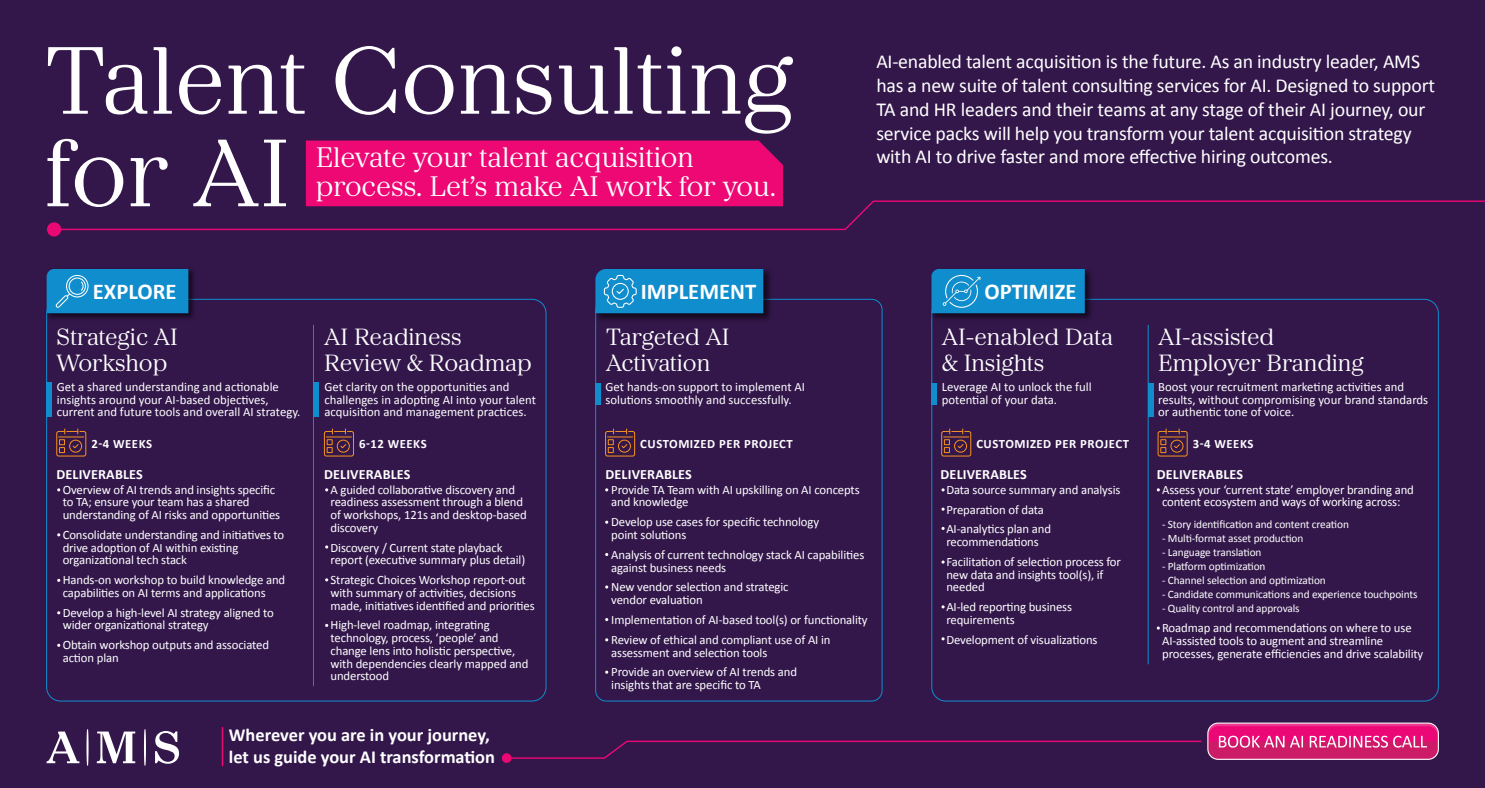
<style>
.page{position:relative;width:1485px;height:788px;background:#33174b}
.page>*{position:absolute;margin:0;border:0;box-sizing:border-box;transform-origin:0 0}
.t1{font:97.8px/92.5px "Italian Plate No 4 Expanded";color:#fff}
.t2{font:28.88px/29px "Italian Plate No 4 Expanded";color:#fff}
.t3{font:24.08px/26px "Italian Plate No 4 Expanded";color:#fff}
.t4{font:700 22.65px "Calibri";color:#fff}
.t5{font:19.8px/23.8px "Calibri";letter-spacing:-.01em;color:#fff}
.t6{font:700 18.38px/22px "Calibri";color:#fff}
.t7{font:700 14.17px "Calibri";letter-spacing:.01em;color:#fff}
.t8{font:12.75px/12.8px "Calibri";letter-spacing:-.01em;color:#fff}
.t9{font:700 12.75px "Calibri";letter-spacing:.04em;color:#fff}
.t10{font:11.32px "Calibri";letter-spacing:-.01em;color:#fff}
</style>
<div class="page">
<div style="left:47px;top:222px;width:14px;height:14px;background:#ec0874;border-radius:50%"></div>
<svg style="left:53px;top:140px;width:1432px;height:91px"></svg>
<div style="left:502px;top:753px;width:9px;height:9px;background:#ec0874;border-radius:50%"></div>
<hr style="left:222px;top:727px;width:1px;height:38px;background:#ec0874">
<svg style="left:87px;top:729px;width:2px;height:36px"></svg>
<svg style="left:144px;top:729px;width:2px;height:36px"></svg>
<svg style="left:47px;top:731px;width:32px;height:32px"></svg>
<svg style="left:97px;top:731px;width:38px;height:32px"></svg>
<svg style="left:155px;top:731px;width:24px;height:32px"></svg>
<svg style="left:505px;top:724px;width:933px;height:35px"></svg>
<div style="left:1207px;top:722px;width:232px;height:37px;border:1px solid #fff;border-radius:10px"></div>
<img style="left:46px;top:269px;width:153px;height:54px">
<hr style="left:313px;top:325px;width:1px;height:361px;background:#0f8dcd">
<div style="left:324px;top:431px;width:30px;height:25px;border:1px solid #f7921e;border-radius:2px"></div>
<svg style="left:326px;top:429px;width:25px;height:24px"></svg>
<div style="left:56px;top:431px;width:30px;height:25px;border:1px solid #f7921e;border-radius:2px"></div>
<svg style="left:59px;top:429px;width:25px;height:24px"></svg>
<div style="left:47px;top:269px;width:141px;height:44px;background:#0f8dcd"></div>
<div style="left:47px;top:383px;width:5px;height:34px;background:#0f8dcd"></div>
<div style="left:313px;top:383px;width:6px;height:34px;background:#0f8dcd"></div>
<img style="left:595px;top:269px;width:180px;height:56px">
<div style="left:605px;top:431px;width:30px;height:25px;border:1px solid #f7921e;border-radius:2px"></div>
<svg style="left:608px;top:429px;width:25px;height:24px"></svg>
<div style="left:595px;top:269px;width:168px;height:44px;background:#0f8dcd"></div>
<div style="left:596px;top:383px;width:5px;height:21px;background:#0f8dcd"></div>
<img style="left:931px;top:270px;width:165px;height:55px">
<hr style="left:1148px;top:325px;width:1px;height:339px;background:#0f8dcd">
<div style="left:1158px;top:431px;width:30px;height:25px;border:1px solid #f7921e;border-radius:2px"></div>
<svg style="left:1160px;top:429px;width:25px;height:24px"></svg>
<div style="left:941px;top:431px;width:30px;height:25px;border:1px solid #f7921e;border-radius:2px"></div>
<svg style="left:944px;top:429px;width:25px;height:24px"></svg>
<svg style="left:931px;top:269px;width:154px;height:44px;background:#168fcd"></svg>
<div style="left:1148px;top:383px;width:5px;height:33px;background:#0f8dcd"></div>
<div style="left:932px;top:383px;width:5px;height:21px;background:#0f8dcd"></div>
<h1 class="t1" style="left:44px;top:35px;width:751px">Talent Consulting for AI</h1>
<h2 class="t2" style="left:316px;top:143px;width:462px">Elevate your talent acquisition process. Let’s make AI work for you.</h2>
<p class="t5" style="left:876px;top:49px;width:560px">AI-enabled talent acquisition is the future. As an industry leader, AMS has a new suite of talent consulting services for AI. Designed to support TA and HR leaders and their teams at any stage of their AI journey, our service packs will help you transform your talent acquisition strategy with AI to drive faster and more effective hiring outcomes.</p>
<h3 class="t4" style="left:93px;top:275px;width:85px">EXPLORE</h3>
<h3 class="t3" style="left:57px;top:324px;width:123px">Strategic AI<br>Workshop</h3>
<h3 class="t3" style="left:324px;top:324px;width:209px">AI Readiness<br>Review &amp; Roadmap</h3>
<h3 class="t4" style="left:641px;top:275px;width:117px">IMPLEMENT</h3>
<h3 class="t3" style="left:606px;top:324px;width:125px">Targeted AI<br>Activation</h3>
<p class="t8" style="left:57px;top:380px;width:245px;line-height:12.5px">Get a shared understanding and actionable insights around your AI-based objectives, current and future tools and overall AI strategy.</p>
<p class="t8" style="left:324px;top:380px;width:213px;line-height:12.5px">Get clarity on the opportunities and challenges in adopting AI into your talent acquisition and management practices.</p>
<p class="t8" style="left:606px;top:380px;width:201px;line-height:12.5px">Get hands-on support to implement AI solutions smoothly and successfully.</p>
<p class="t9" style="left:91px;top:434px;width:62px">2-4 WEEKS</p>
<p class="t9" style="left:359px;top:434px;width:69px">6-12 WEEKS</p>
<p class="t7" style="left:57px;top:464px;width:88px">DELIVERABLES</p>
<p class="t7" style="left:324px;top:464px;width:88px">DELIVERABLES</p>
<p class="t8" style="left:63px;top:482px;width:219px">Overview of AI trends and insights specific to TA; ensure your team has a shared understanding of AI risks and opportunities</p>
<p class="t8" style="left:63px;top:527px;width:223px">Consolidate understanding and initiatives to drive adoption of AI within existing organizational tech stack</p>
<p class="t8" style="left:63px;top:573px;width:224px">Hands-on workshop to build knowledge and capabilities on AI terms and applications</p>
<p class="t8" style="left:63px;top:605px;width:213px">Develop a high-level AI strategy aligned to wider organizational strategy</p>
<p class="t8" style="left:63px;top:638px;width:208px">Obtain workshop outputs and associated action plan</p>
<p class="t8" style="left:331px;top:482px;width:198px">A guided collaborative discovery and readiness assessment through a blend of workshops, 121s and desktop-based discovery</p>
<p class="t8" style="left:331px;top:540px;width:196px">Discovery / Current state playback report (executive summary plus detail)</p>
<p class="t8" style="left:331px;top:573px;width:206px">Strategic Choices Workshop report-out with summary of activities, decisions made, initiatives identified and priorities</p>
<p class="t8" style="left:331px;top:618px;width:200px">High-level roadmap, integrating technology, process, ‘people’ and change lens into holistic perspective, with dependencies clearly mapped and understood</p>
<h3 class="t6" style="left:229px;top:723px;width:268px">Wherever you are in your journey, let us guide your AI transformation</h3>
<p class="t9" style="left:640px;top:434px;width:154px">CUSTOMIZED PER PROJECT</p>
<p class="t7" style="left:606px;top:464px;width:88px">DELIVERABLES</p>
<p class="t8" style="left:611px;top:482px;width:250px">Provide TA Team with AI upskilling on AI concepts and knowledge</p>
<p class="t8" style="left:611px;top:515px;width:209px">Develop use cases for specific technology point solutions</p>
<p class="t8" style="left:611px;top:547px;width:255px">Analysis of current technology stack AI capabilities against business needs</p>
<p class="t8" style="left:611px;top:580px;width:179px">New vendor selection and strategic vendor evaluation</p>
<p class="t8" style="left:611px;top:609px;width:258px;line-height:19.8px">Implementation of AI-based tool(s) or functionality<br>Review of ethical and compliant use of AI in</p>
<p class="t8" style="left:611px;top:641px;width:187px;line-height:19.8px">assessment and selection tools<br>Provide an overview of AI trends and</p>
<p class="t8" style="left:611px;top:677px;width:151px">insights that are specific to TA</p>
<h3 class="t4" style="left:984px;top:275px;width:94px">OPTIMIZE</h3>
<h3 class="t3" style="left:942px;top:324px;width:173px">AI-enabled Data &amp; Insights</h3>
<h3 class="t3" style="left:1158px;top:324px;width:207px">AI-assisted<br>Employer Branding</h3>
<p class="t8" style="left:942px;top:380px;width:151px;line-height:12.5px">Leverage AI to unlock the full potential of your data.</p>
<p class="t8" style="left:1158px;top:380px;width:272px;line-height:12.5px">Boost your recruitment marketing activities and results, without compromising your brand standards or authentic tone of voice.</p>
<p class="t9" style="left:976px;top:434px;width:154px">CUSTOMIZED PER PROJECT</p>
<p class="t9" style="left:1193px;top:434px;width:62px">3-4 WEEKS</p>
<p class="t7" style="left:941px;top:464px;width:88px">DELIVERABLES</p>
<p class="t7" style="left:1157px;top:464px;width:88px">DELIVERABLES</p>
<p class="t8" style="left:946px;top:479px;width:176px;line-height:19.8px">Data source summary and analysis<br>Preparation of data<br>AI-analytics plan and</p>
<p class="t8" style="left:946px;top:531px;width:176px;line-height:19.8px">recommendations<br>Facilitation of selection process for</p>
<p class="t8" style="left:946px;top:567px;width:159px">new data and insights tool(s), if needed</p>
<p class="t8" style="left:946px;top:600px;width:127px">AI-led reporting business requirements</p>
<p class="t8" style="left:946px;top:632px;width:153px">Development of visualizations</p>
<p class="t8" style="left:1162px;top:482px;width:253px">Assess your ‘current state’ employer branding and content ecosystem and ways of working across:</p>
<p class="t10" style="left:1162px;top:516px;width:188px">- Story identification and content creation</p>
<p class="t10" style="left:1162px;top:531px;width:143px">- Multi-format asset production</p>
<p class="t10" style="left:1162px;top:545px;width:101px">- Language translation</p>
<p class="t10" style="left:1162px;top:559px;width:105px">- Platform optimization</p>
<p class="t10" style="left:1162px;top:573px;width:165px">- Channel selection and optimization</p>
<p class="t10" style="left:1162px;top:587px;width:257px">- Candidate communications and experience touchpoints</p>
<p class="t10" style="left:1162px;top:601px;width:139px">- Quality control and approvals</p>
<p class="t8" style="left:1162px;top:621px;width:263px">Roadmap and recommendations on where to use<br>AI-assisted tools to augment and streamline processes, generate efficiencies and drive scalability</p>
</div>
